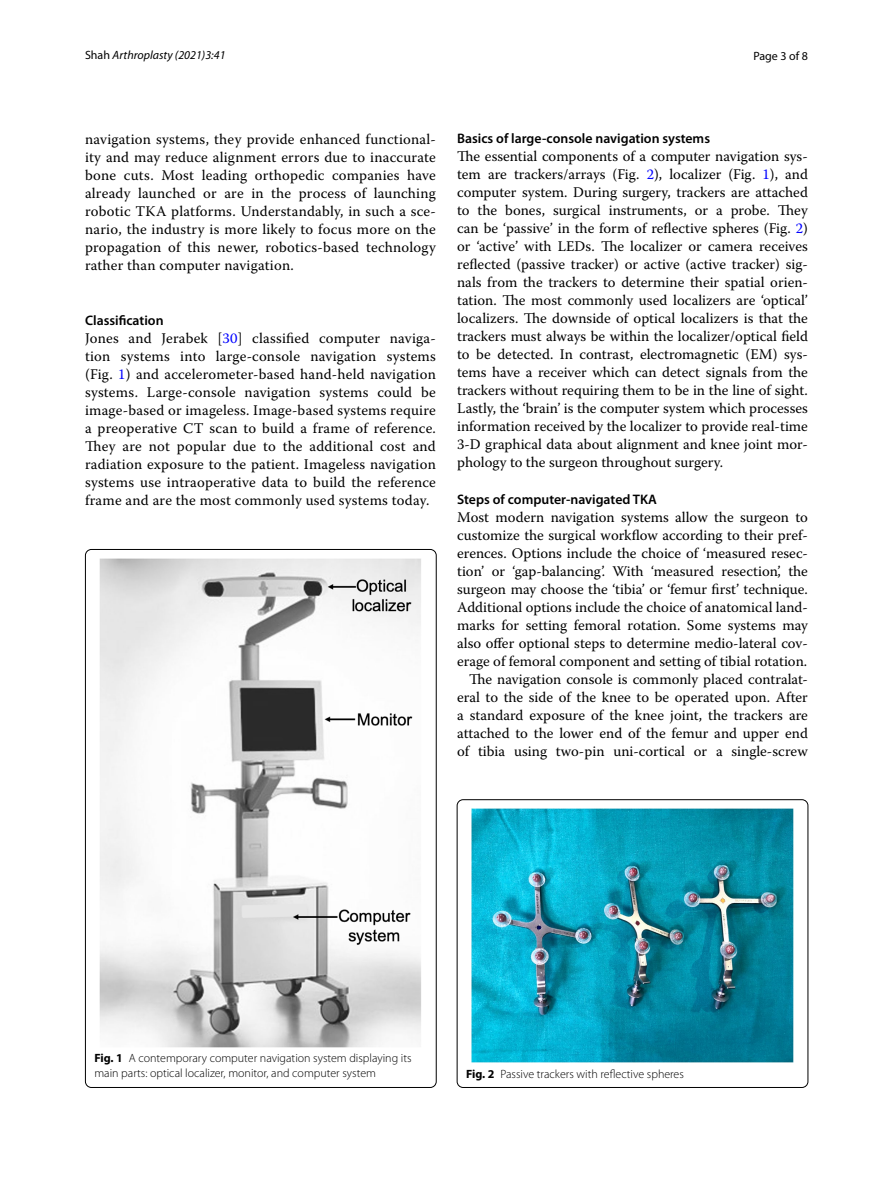
<style>
.page{position:relative;width:893px;height:1187px;background:#fff}
.page>*{position:absolute;margin:0;border:0;box-sizing:border-box;transform-origin:0 0}
.t1{font:14.7px/18px "Warnock Pro";color:#000;text-align:justify}
.t2{font:600 13.8px "Myriad Pro";color:#000}
.t3{font:300 12px/15px "Myriad Pro";color:#000}
.t4{font:italic 12px "Myriad Pro";color:#000}
.t5{font:12px "Myriad Pro";color:#000}
.s1{font-style:normal}
.s2{color:#00f}
.s3{font-weight:700}
</style>
<div class="page">
<img style="left:100px;top:558px;width:321px;height:489px">
<img style="left:472px;top:808px;width:321px;height:254px">
<div style="left:457px;top:799px;width:351px;height:288px;border:1px solid #000;border-radius:6px"></div>
<p class="t4" style="left:85px;top:48px;width:142px"><span class="s1">Shah</span> Arthroplasty (2021) 3:41</p>
<p class="t5" style="left:753px;top:48px;width:56px">Page 3 of 8</p>
<p class="t1" style="left:85px;top:130px;width:352px">navigation systems, they provide enhanced functional&shy;ity and may reduce alignment errors due to inaccurate bone cuts. Most leading orthopedic companies have already launched or are in the process of launching robotic TKA platforms. Understandably, in such a sce&shy;nario, the industry is more likely to focus more on the propagation of this newer, robotics-based technology rather than computer navigation.</p>
<p class="t2" style="left:85px;top:311px;width:80px">Classification</p>
<p class="t1" style="left:85px;top:328px;width:352px">Jones and Jerabek [<span class="s2">30</span>] classified computer naviga&shy;tion systems into large-console navigation systems (Fig. <span class="s2">1</span>) and accelerometer-based hand-held navigation systems. Large-console navigation systems could be image-based or imageless. Image-based systems require a preoperative CT scan to build a frame of reference.<br>They are not popular due to the additional cost and radiation exposure to the patient. Imageless navigation systems use intraoperative data to build the reference frame and are the most commonly used systems today.</p>
<p class="t2" style="left:457px;top:130px;width:254px">Basics of large‑console navigation systems</p>
<p class="t1" style="left:457px;top:147px;width:352px">The essential components of a computer navigation sys&shy;tem are trackers/arrays (Fig. <span class="s2">2</span>), localizer (Fig. <span class="s2">1</span>), and computer system. During surgery, trackers are attached to the bones, surgical instruments, or a probe. They can be ‘passive’ in the form of reflective spheres (Fig. <span class="s2">2</span>) or ‘active’ with LEDs. The localizer or camera receives reflected (passive tracker) or active (active tracker) sig&shy;nals from the trackers to determine their spatial orien&shy;tation. The most commonly used localizers are ‘optical’ localizers. The downside of optical localizers is that the trackers must always be within the localizer/optical field to be detected. In contrast, electromagnetic (EM) sys&shy;tems have a receiver which can detect signals from the trackers without requiring them to be in the line of sight.<br>Lastly, the ‘brain’ is the computer system which processes information received by the localizer to provide real-time 3-D graphical data about alignment and knee joint mor&shy;phology to the surgeon throughout surgery.</p>
<p class="t2" style="left:457px;top:490px;width:201px">Steps of computer‑navigated TKA</p>
<p class="t1" style="left:457px;top:507px;width:352px;text-align:right">Most modern navigation systems allow the surgeon to customize the surgical workflow according to their pref&shy;erences. Options include the choice of ‘measured resec&shy;tion’ or ‘gap-balancing’. With ‘measured resection’, the surgeon may choose the ‘tibia’ or ‘femur first’ technique.<br>Additional options include the choice of anatomical land&shy;marks for setting femoral rotation. Some systems may also offer optional steps to determine medio-lateral cov&shy;erage of femoral component and setting of tibial rotation.<br>The navigation console is commonly placed contralat&shy;eral to the side of the knee to be operated upon. After a standard exposure of the knee joint, the trackers are attached to the lower end of the femur and upper end of tibia using two-pin uni-cortical or a single-screw</p>
<p class="t3" style="left:94px;top:1051px;width:319px"><span class="s3">Fig. 1</span> A contemporary computer navigation system displaying its main parts: optical localizer, monitor, and computer system</p>
<p class="t3" style="left:466px;top:1066px;width:219px"><span class="s3">Fig. 2</span> Passive trackers with reflective spheres</p>
</div>
